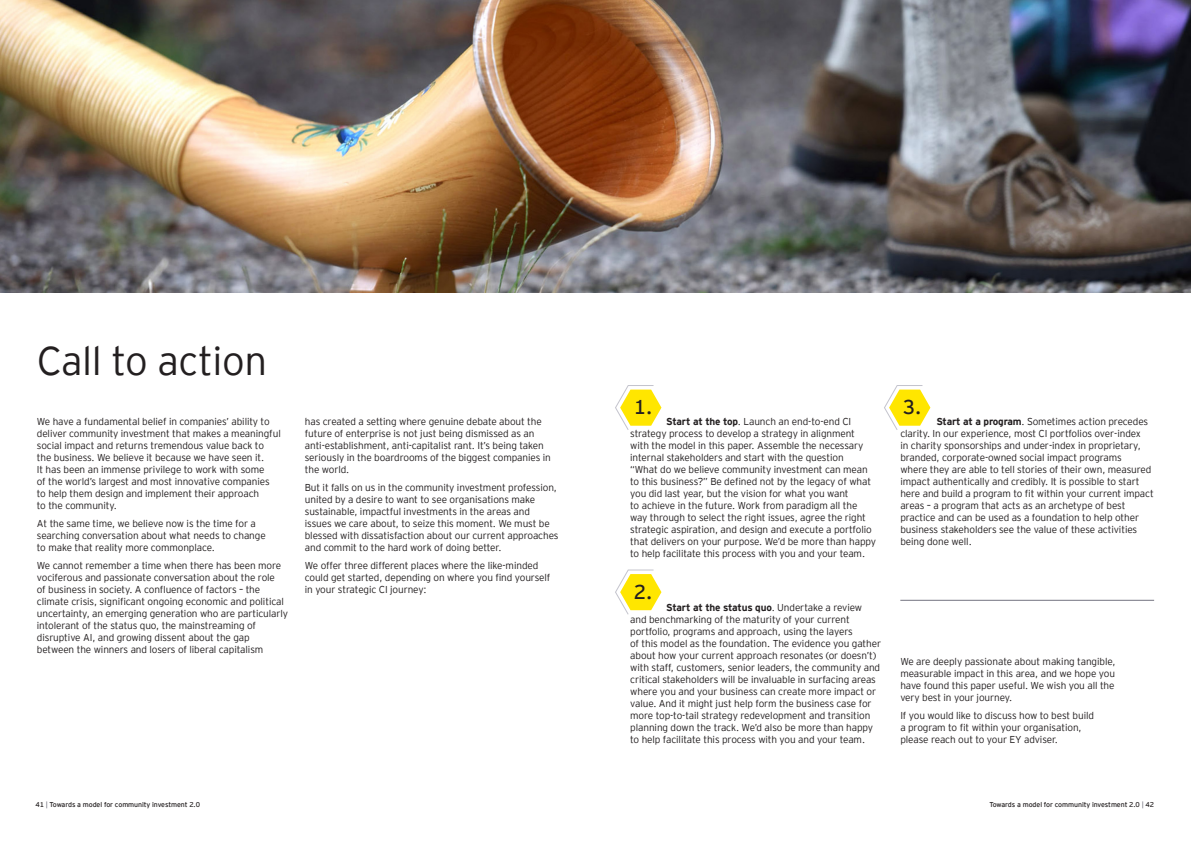
<style>
.page{position:relative;width:1191px;height:842px;background:#fff}
.page>*{position:absolute;margin:0;border:0;box-sizing:border-box;transform-origin:0 0}
.t1{font:300 40px "EY Interstate";letter-spacing:-.01em;color:#231f20}
._20pt_copy{font:20px "EY Interstate";color:#231f20}
.Body{font:300 10px/12px "EY Interstate";letter-spacing:-.01em;color:#231f20}
.t2{font:7px "EY Interstate";letter-spacing:-.01em;color:#231f20}
.s1{font-weight:700}
.s2{color:#747480}
</style>
<div class="page">
<img style="left:0;top:0;width:1191px;height:292px">
<svg style="left:615px;top:385px;width:46px;height:45px"></svg>
<svg style="left:884px;top:385px;width:46px;height:45px"></svg>
<hr style="left:900px;top:600px;width:254px;height:1px;background:#747480">
<svg style="left:615px;top:569px;width:46px;height:46px"></svg>
<h1 class="t1" style="left:37px;top:332px;width:232px">Call to action</h1>
<p class="Body" style="left:37px;top:415px;width:245px">We have a fundamental belief in companies’ ability to deliver community investment that makes a meaningful social impact and returns tremendous value back to the business. We believe it because we have seen it.<br>It has been an immense privilege to work with some<br>of the world’s largest and most innovative companies to help them design and implement their approach<br>to the community.</p>
<p class="Body" style="left:37px;top:517px;width:230px">At the same time, we believe now is the time for a searching conversation about what needs to change to make that reality more commonplace.</p>
<p class="Body" style="left:37px;top:559px;width:253px">We cannot remember a time when there has been more vociferous and passionate conversation about the role<br>of business in society. A confluence of factors – the climate crisis, significant ongoing economic and political uncertainty, an emerging generation who are particularly intolerant of the status quo, the mainstreaming of disruptive AI, and growing dissent about the gap between the winners and losers of liberal capitalism</p>
<p class="Body" style="left:305px;top:415px;width:247px">has created a setting where genuine debate about the future of enterprise is not just being dismissed as an anti-establishment, anti-capitalist rant. It’s being taken seriously in the boardrooms of the biggest companies in the world.</p>
<p class="Body" style="left:305px;top:481px;width:255px">But it falls on us in the community investment profession, united by a desire to want to see organisations make sustainable, impactful investments in the areas and issues we care about, to seize this moment. We must be blessed with dissatisfaction about our current approaches and commit to the hard work of doing better.</p>
<p class="Body" style="left:305px;top:559px;width:247px">We offer three different places where the like-minded could get started, depending on where you find yourself in your strategic CI journey:</p>
<p class="_20pt_copy" style="left:634px;top:393px;width:20px">1.</p>
<p class="_20pt_copy" style="left:902px;top:393px;width:20px">3.</p>
<p class="Body" style="left:630px;top:415px;width:247px;text-indent:36px"><span class="s1">Start at the top</span>. Launch an end-to-end CI strategy process to develop a strategy in alignment with the model in this paper. Assemble the necessary internal stakeholders and start with the question<br>“What do we believe community investment can mean to this business?” Be defined not by the legacy of what you did last year, but the vision for what you want<br>to achieve in the future. Work from paradigm all the way through to select the right issues, agree the right strategic aspiration, and design and execute a portfolio that delivers on your purpose. We’d be more than happy to help facilitate this process with you and your team.</p>
<p class="_20pt_copy" style="left:634px;top:578px;width:20px">2.</p>
<p class="Body" style="left:630px;top:600px;width:252px;text-indent:36px"><span class="s1">Start at the status quo</span>. Undertake a review<br>and benchmarking of the maturity of your current portfolio, programs and approach, using the layers<br>of this model as the foundation. The evidence you gather about how your current approach resonates (or doesn’t) with staff, customers, senior leaders, the community and critical stakeholders will be invaluable in surfacing areas where you and your business can create more impact or value. And it might just help form the business case for more top-to-tail strategy redevelopment and transition planning down the track. We’d also be more than happy to help facilitate this process with you and your team.</p>
<p class="Body" style="left:900px;top:415px;width:255px;text-indent:36px"><span class="s1">Start at a program</span>. Sometimes action precedes clarity. In our experience, most CI portfolios over-index<br>in charity sponsorships and under-index in proprietary, branded, corporate-owned social impact programs<br>where they are able to tell stories of their own, measured impact authentically and credibly. It is possible to start here and build a program to fit within your current impact areas – a program that acts as an archetype of best practice and can be used as a foundation to help other business stakeholders see the value of these activities being done well.</p>
<p class="Body" style="left:900px;top:655px;width:217px;text-align:justify">We are deeply passionate about making tangible, measurable impact in this area, and we hope you have found this paper useful. We wish you all the very best in your journey.</p>
<p class="Body" style="left:900px;top:708px;width:195px">If you would like to discuss how to best build a program to fit within your organisation, please reach out to your EY adviser.</p>
<p class="t2" style="left:35px;top:799px;width:166px">41 <span class="s2">|</span> Towards a model for community investment 2.0</p>
<p class="t2" style="left:989px;top:799px;width:166px">Towards a model for community investment 2.0 <span class="s2">|</span> 42</p>
</div>
